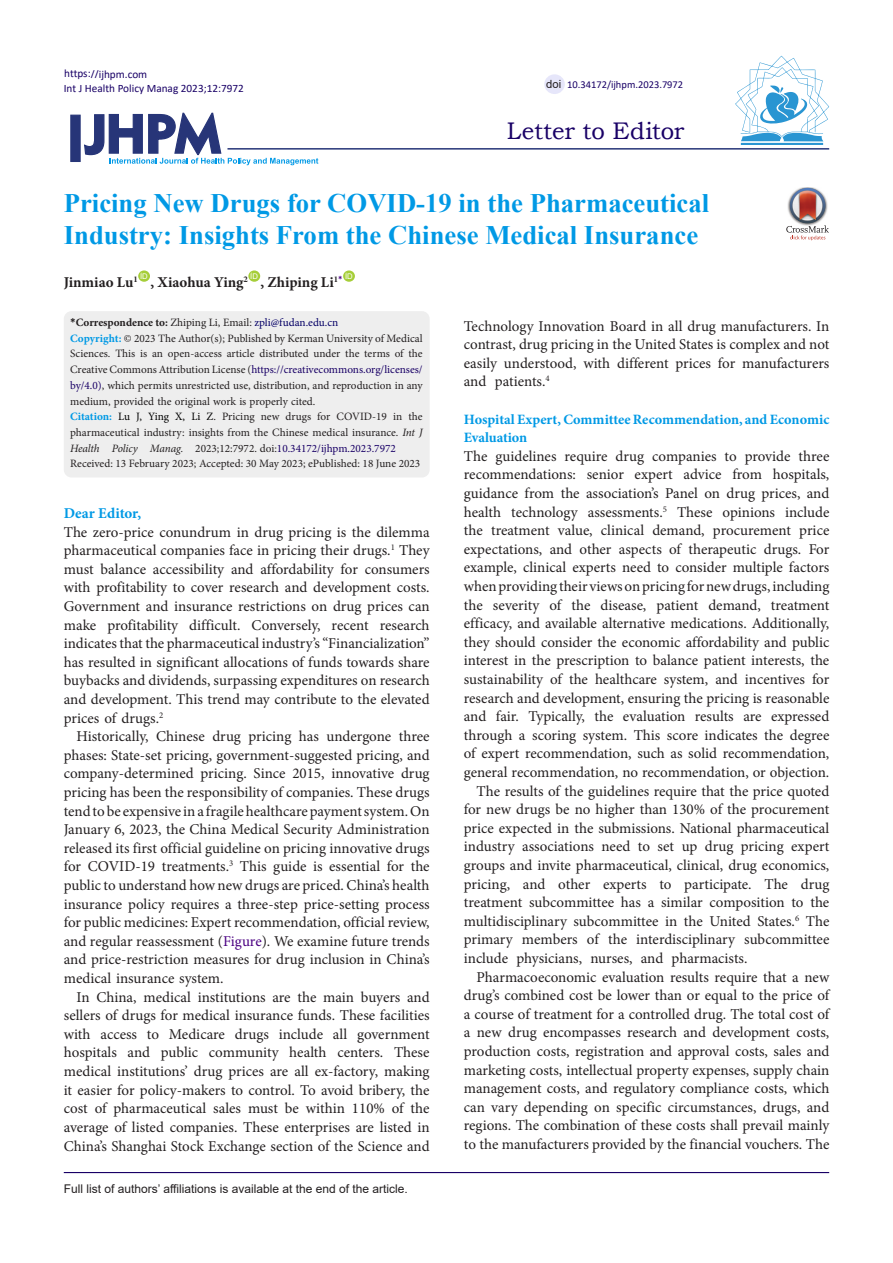
<style>
.page{position:relative;width:893px;height:1263px;background:#fff}
.page>*{position:absolute;margin:0;border:0;box-sizing:border-box;transform-origin:0 0}
.Default{font:700 26.7px/31.5px "Times New Roman";color:#0099e5}
.t1{font:24px "Bookman Old Style";letter-spacing:-.01em;color:#190066}
.t2{font:15px/18.6px "Minion Pro";color:#231f20;text-align:justify}
.Default-2{font:700 15px "Minion Pro";color:#231f20}
.t3{font:700 15px "Minion Pro";color:#0099e5}
.t4{font:700 14.25px/18.6px "Minion Pro";color:#0099e5}
.t5{font:12px "Arial";color:#231f20}
.Default-3{font:11.25px/15.8px "Minion Pro";color:#231f20;text-align:justify}
.t6{font:700 11.25px "Minion Pro";color:#231f20}
.t7{font:11.25px "Calibri";color:#190066}
.t8{font:11.25px "Arial";color:#231f20}
.t9{font:10.5px "Calibri";color:#190066}
.t10{font:7.8px "Arial";color:#fff}
.s1{font-family:"Calibri"}
.s2{font-weight:400}
.s3{font-weight:400;color:#050066}
.s4{font-weight:700;color:#0099e5}
.s5{color:#190066}
.s6{color:#000}
.s7{font-style:italic}
.s8{color:#4b0082}
</style>
<div class="page">
<svg style="left:84px;top:112px;width:234px;height:53px"></svg>
<div style="left:70px;top:115px;width:11px;height:47px;background:#273578;border:1px solid #273578"></div>
<div style="left:138px;top:270px;width:12px;height:12px;background:#a6ce39;border-radius:50%"></div>
<div style="left:248px;top:270px;width:12px;height:12px;background:#a6ce39;border-radius:50%"></div>
<div style="left:343px;top:270px;width:12px;height:12px;background:#a6ce39;border-radius:50%"></div>
<hr style="left:227px;top:148px;width:602px;height:2px;background:#273578">
<hr style="left:64px;top:1172px;width:765px;height:1px;background:#190066">
<hr style="left:741px;top:143px;width:82px;height:2px;background:#2995d2">
<svg style="left:735px;top:56px;width:94px;height:85px"></svg>
<div style="left:544px;top:74px;width:21px;height:20px;background:#e6e6fa;border-radius:50%"></div>
<img style="left:801px;top:187px;width:13px;height:1px">
<svg style="left:786px;top:188px;width:43px;height:52px"></svg>
<div style="left:64px;top:311px;width:366px;height:166px;background:#eee;border-radius:8px"></div>
<p class="t7" style="left:64px;top:66px;width:85px">https://ijhpm.com</p>
<p class="t7" style="left:64px;top:81px;width:182px">Int J Health Policy Manag 2023;12:7972</p>
<p class="t8" style="left:546px;top:76px;width:17px">doi</p>
<p class="t9" style="left:567px;top:77px;width:118px">10.34172/ijhpm.2023.7972</p>
<p class="t1" style="left:507px;top:115px;width:179px">Letter to Editor</p>
<p class="Default" style="left:64px;top:187px;width:647px">Pricing New Drugs for COVID-19 in the Pharmaceutical<br>Industry: Insights From the Chinese Medical Insurance</p>
<p class="Default-2" style="left:64px;top:272px;width:75px">Jinmiao Lu<sup>1</sup></p>
<p class="t10" style="left:140px;top:271px;width:9px">ID</p>
<p class="t10" style="left:250px;top:271px;width:9px">ID</p>
<p class="Default-2" style="left:261px;top:272px;width:84px">, Zhiping Li<sup>1</sup><sup>*</sup></p>
<p class="t10" style="left:345px;top:271px;width:9px">ID</p>
<p class="Default-2" style="left:150px;top:272px;width:99px">, Xiaohua Ying<sup>2</sup></p>
<p class="t6" style="left:70px;top:314px;width:270px"><span class="s1">*</span>Correspondence to: <span class="s2">Zhiping Li, Email:</span> <span class="s3">zpli@fudan.edu.cn</span></p>
<p class="Default-3" style="left:70px;top:330px;width:354px"><span class="s4">Copyright:</span> © 2023 The Author(s); Published by Kerman University of Medical Sciences. This is an open-access article distributed under the terms of the Creative Commons Attribution License (<span class="s5">https://creativecommons.org/licenses/ by/4.0)</span>, which permits unrestricted use, distribution, and reproduction in any medium, provided the original work is properly cited.</p>
<p class="Default-3" style="left:70px;top:409px;width:354px"><span class="s4">Citation:</span> <span class="s6">Lu J, Ying X, Li Z</span>. Pricing new drugs for COVID-19 in the pharmaceutical industry: insights from the Chinese medical insurance. <span class="s7">Int J Health Policy Manag.</span> 2023;12:7972. doi:<span class="s5">10.34172/ijhpm.2023.7972</span></p>
<p class="Default-3" style="left:70px;top:456px;width:352px">Received: 13 February 2023; Accepted: 30 May 2023; ePublished: 18 June 2023</p>
<p class="t3" style="left:64px;top:503px;width:79px">Dear Editor,</p>
<p class="t2" style="left:64px;top:523px;width:367px">The zero-price conundrum in drug pricing is the dilemma pharmaceutical companies face in pricing their drugs.<sup>1</sup> They must balance accessibility and affordability for consumers with profitability to cover research and development costs.<br>Government and insurance restrictions on drug prices can make profitability difficult. Conversely, recent research indicates that the pharmaceutical industry’s “Financialization” has resulted in significant allocations of funds towards share buybacks and dividends, surpassing expenditures on research and development. This trend may contribute to the elevated prices of drugs.<sup>2</sup></p>
<p class="t2" style="left:64px;top:727px;width:367px;text-indent:13px">Historically, Chinese drug pricing has undergone three phases: State-set pricing, government-suggested pricing, and company-determined pricing. Since 2015, innovative drug pricing has been the responsibility of companies. These drugs tend to be expensive in a fragile healthcare payment system. On January 6, 2023, the China Medical Security Administration released its first official guideline on pricing innovative drugs for COVID-19 treatments.<sup>3</sup> This guide is essential for the public to understand how new drugs are priced. China’s health insurance policy requires a three-step price-setting process for public medicines: Expert recommendation, official review, and regular reassessment (<span class="s8">Figure</span>). We examine future trends and price-restriction measures for drug inclusion in China’s medical insurance system.</p>
<p class="t2" style="left:64px;top:988px;width:367px;text-indent:13px">In China, medical institutions are the main buyers and sellers of drugs for medical insurance funds. These facilities with access to Medicare drugs include all government hospitals and public community health centers. These medical institutions’ drug prices are all ex-factory, making it easier for policy-makers to control. To avoid bribery, the cost of pharmaceutical sales must be within 110% of the average of listed companies. These enterprises are listed in China’s Shanghai Stock Exchange section of the Science and</p>
<p class="t5" style="left:64px;top:1180px;width:346px">Full list of authors’ affiliations is available at the end of the article.</p>
<p class="t2" style="left:464px;top:316px;width:367px">Technology Innovation Board in all drug manufacturers. In contrast, drug pricing in the United States is complex and not easily understood, with different prices for manufacturers and patients.<sup>4</sup></p>
<p class="t4" style="left:464px;top:409px;width:367px">Hospital Expert, Committee Recommendation, and Economic<br>Evaluation</p>
<p class="t2" style="left:464px;top:447px;width:367px">The guidelines require drug companies to provide three recommendations: senior expert advice from hospitals, guidance from the association’s Panel on drug prices, and health technology assessments.<sup>5</sup> These opinions include the treatment value, clinical demand, procurement price expectations, and other aspects of therapeutic drugs. For example, clinical experts need to consider multiple factors when providing their views on pricing for new drugs, including the severity of the disease, patient demand, treatment efficacy, and available alternative medications. Additionally, they should consider the economic affordability and public interest in the prescription to balance patient interests, the sustainability of the healthcare system, and incentives for research and development, ensuring the pricing is reasonable and fair. Typically, the evaluation results are expressed through a scoring system. This score indicates the degree of expert recommendation, such as solid recommendation, general recommendation, no recommendation, or objection.</p>
<p class="t2" style="left:464px;top:781px;width:367px;text-indent:13px">The results of the guidelines require that the price quoted for new drugs be no higher than 130% of the procurement price expected in the submissions. National pharmaceutical industry associations need to set up drug pricing expert groups and invite pharmaceutical, clinical, drug economics, pricing, and other experts to participate. The drug treatment subcommittee has a similar composition to the multidisciplinary subcommittee in the United States.<sup>6</sup> The primary members of the interdisciplinary subcommittee include physicians, nurses, and pharmacists.</p>
<p class="t2" style="left:464px;top:967px;width:367px;text-indent:13px">Pharmacoeconomic evaluation results require that a new drug’s combined cost be lower than or equal to the price of a course of treatment for a controlled drug. The total cost of a new drug encompasses research and development costs, production costs, registration and approval costs, sales and marketing costs, intellectual property expenses, supply chain management costs, and regulatory compliance costs, which can vary depending on specific circumstances, drugs, and regions. The combination of these costs shall prevail mainly to the manufacturers provided by the financial vouchers. The</p>
</div>
